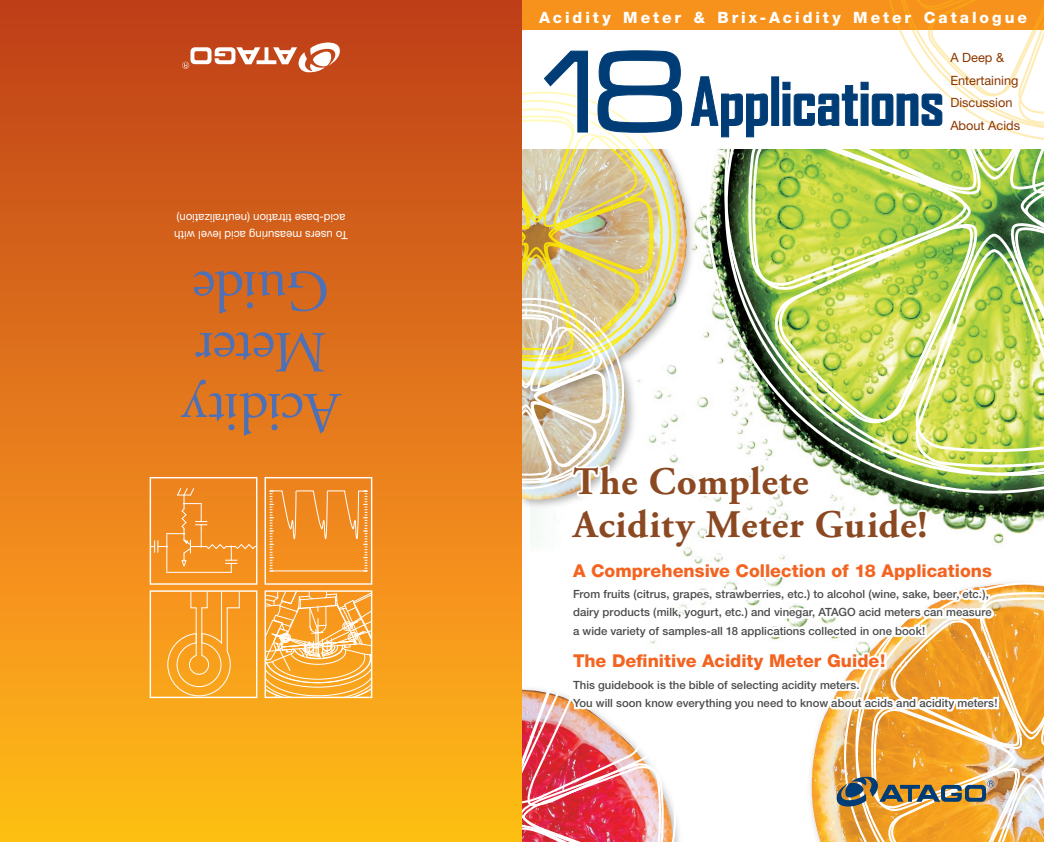
<style>
.page{position:relative;width:1044px;height:842px;background:#fff}
.page>*{position:absolute;margin:0;border:0;box-sizing:border-box;transform-origin:0 0}
.t1{font:700 63.5px "Agency FB";letter-spacing:-.015em;color:#003d76}
.back_cover_title{font:58.1px/60.9px "Adobe Garamond Pro";letter-spacing:-.02em;color:#4e70b7}
.cover_headline{font:700 39px "Adobe Garamond Pro";letter-spacing:.02em;color:#8b4922}
.cover_text{font:800 17.7px "Helvetica Neue";color:#f36421}
.cover_text-2{font:800 15.6px "Helvetica Neue";letter-spacing:.19em;color:#fff}
.t2{font:12.8px/22.7px "Helvetica Neue";color:#8d3700}
.cover_text-3{font:500 11.3px "Helvetica Neue";color:#4b4c4d}
.back_cover_text{font:11.3px/17px "Helvetica Neue";color:#fff}
.s1{font-family:"Microgramma D Medi Exte";font-weight:400;font-size:121.4px}
</style>
<div class="page">
<img style="left:810px;top:741px;width:32px;height:101px">
<div style="left:516px;top:80px;width:181px;height:317px;background:#231f20;opacity:.35"></div>
<img style="left:672px;top:149px;width:17px;height:164px">
<img style="left:705px;top:149px;width:338px;height:346px">
<svg style="left:724px;top:149px;width:319px;height:327px"></svg>
<svg style="left:750px;top:149px;width:293px;height:321px"></svg>
<svg style="left:855px;top:582px;width:188px;height:260px"></svg>
<svg style="left:871px;top:590px;width:172px;height:252px"></svg>
<svg style="left:662px;top:783px;width:17px;height:59px"></svg>
<img style="left:522px;top:741px;width:140px;height:101px">
<img style="left:835px;top:777px;width:159px;height:29px">
<div style="left:522px;top:0;width:521px;height:149px;background:#fff"></div>
<div style="left:522px;top:0;width:521px;height:30px;background:#f7931d"></div>
<svg style="left:522px;top:99px;width:150px;height:214px"></svg>
<img style="left:522px;top:114px;width:131px;height:199px">
<div style="left:0;top:0;width:522px;height:842px;background:linear-gradient(to bottom,#c03c1a,#ffbc1a)"></div>
<svg style="left:182px;top:43px;width:158px;height:29px"></svg>
<svg style="left:269px;top:491px;width:98px;height:80px"></svg>
<hr style="left:269px;top:571px;width:98px;height:1px;background:#fff">
<div style="left:264px;top:477px;width:108px;height:108px;border:1px solid #fff"></div>
<hr style="left:167px;top:572px;width:64px;height:1px;background:#fff">
<svg style="left:152px;top:488px;width:103px;height:84px"></svg>
<div style="left:150px;top:477px;width:107px;height:108px;border:1px solid #fff"></div>
<svg style="left:266px;top:592px;width:104px;height:104px"></svg>
<div style="left:264px;top:590px;width:108px;height:108px;border:1px solid #fff"></div>
<svg style="left:167px;top:592px;width:72px;height:104px"></svg>
<div style="left:150px;top:590px;width:107px;height:108px;border:1px solid #fff"></div>
<img style="left:444px;top:313px;width:556px;height:428px">
<div style="left:541px;top:47px;width:410px;height:99px;background:#fff"></div>
<svg style="left:543px;top:50px;width:45px;height:83px"></svg>
<svg style="left:597px;top:50px;width:85px;height:83px"></svg>
<svg style="left:691px;top:76px;width:77px;height:62px"></svg>
<div style="left:771px;top:76px;width:7px;height:50px;border:1px solid #003d76"></div>
<svg style="left:782px;top:0;width:261px;height:140px"></svg>
<p class="back_cover_text" style="left:347px;top:244px;width:175px;rotate:-180deg">To users measuring acid level with acid-base titration (neutralization)</p>
<p class="back_cover_title" style="left:340px;top:441px;width:160px;rotate:-180deg">Acidity<br>Meter<br>Guide</p>
<p class="cover_text-2" style="left:539px;top:8px;width:489px">Acidity Meter &amp; Brix-Acidity Meter Catalogue</p>
<p class="t1" style="left:527px;top:62px;width:418px"><span class="s1">18</span>Applications</p>
<p class="t2" style="left:950px;top:46px;width:71px">A Deep &amp;<br>Entertaining<br>Discussion<br>About Acids</p>
<p class="cover_headline" style="left:573px;top:459px;width:237px">The Complete</p>
<p class="cover_headline" style="left:573px;top:502px;width:356px">Acidity Meter Guide!</p>
<p class="cover_text" style="left:573px;top:560px;width:420px">A Comprehensive Collection of 18 Applications</p>
<p class="cover_text-3" style="left:573px;top:587px;width:417px">From fruits (citrus, grapes, strawberries, etc.) to alcohol (wine, sake, beer, etc.),</p>
<p class="cover_text-3" style="left:573px;top:606px;width:420px">dairy products (milk, yogurt, etc.) and vinegar, ATAGO acid meters can measure</p>
<p class="cover_text-3" style="left:573px;top:624px;width:353px">a wide variety of samples-all 18 applications collected in one book!</p>
<p class="cover_text" style="left:573px;top:650px;width:314px">The Definitive Acidity Meter Guide!</p>
<p class="cover_text-3" style="left:573px;top:678px;width:288px">This guidebook is the bible of selecting acidity meters.</p>
<p class="cover_text-3" style="left:573px;top:696px;width:426px">You will soon know everything you need to know about acids and acidity meters!</p>
</div>
